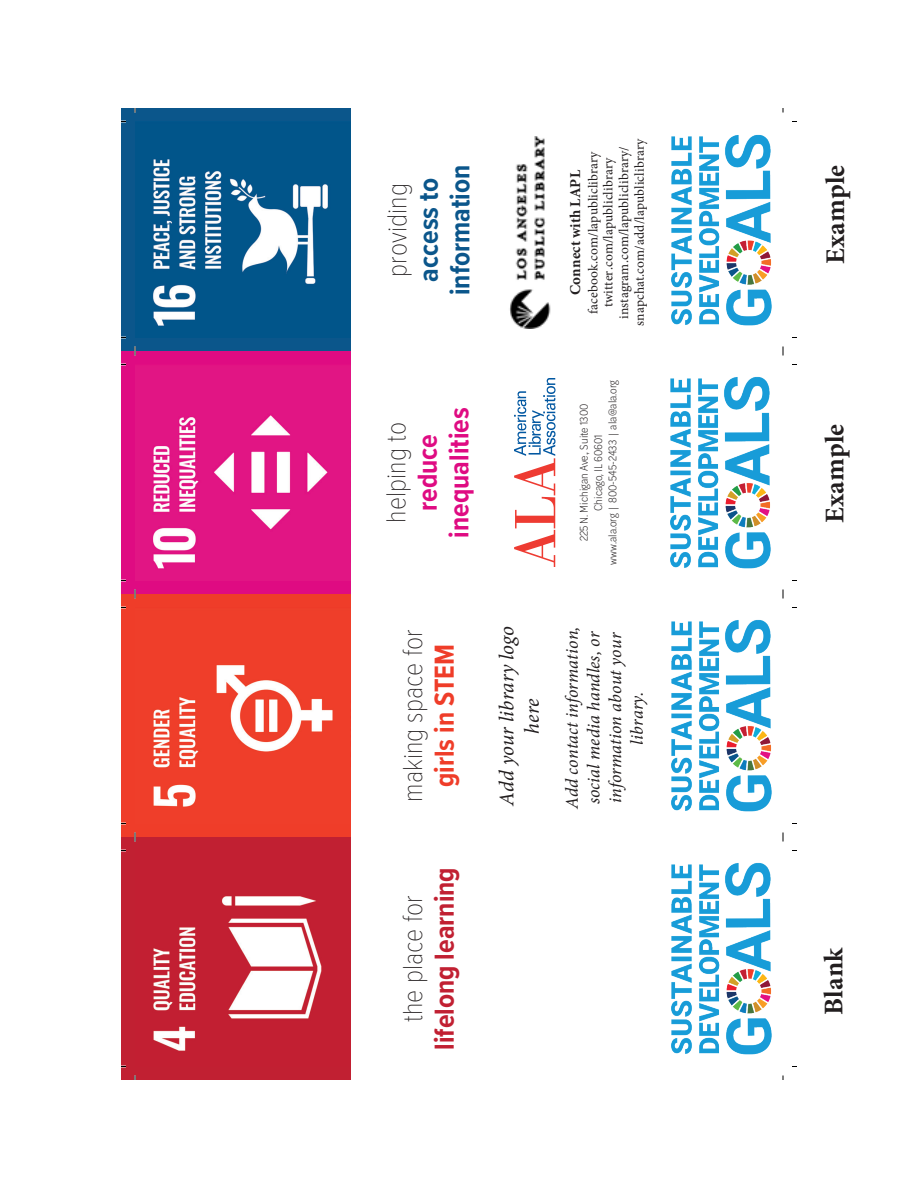
<style>
.page{position:relative;width:918px;height:1188px;background:#fff}
.page>*{position:absolute;margin:0;border:0;box-sizing:border-box;transform-origin:0 0}
.t1{font:100 28.5px "Proxima Nova Cond";color:#231f20}
.t2{font:700 28.5px/31.5px "Proxima Nova Cond";color:#0b568b;text-align:center}
.t3{font:700 28.5px/31.5px "Proxima Nova Cond";color:#df0b82;text-align:center}
.t4{font:700 28.5px "Proxima Nova Cond";color:#c12032}
.t5{font:700 28.5px "Proxima Nova Cond";color:#ef3d29}
.t6{font:700 27px "Minion Pro";letter-spacing:.005em;color:#221e1f}
.t7{font:italic 21px/25.2px "Minion Pro";letter-spacing:.005em;color:#221e1f;text-align:center}
.t8{font:italic 18px/21.6px "Minion Pro";letter-spacing:.005em;color:#221e1f;text-align:center}
.t9{font:700 15px "Minion Pro";letter-spacing:.01em;color:#231f20}
.t10{font:13.5px/15.5px "Minion Pro";letter-spacing:.01em;color:#231f20;text-align:center}
.t11{font:300 12px/14.4px "Omnes Cyrillic Nar";letter-spacing:.01em;color:#231f20;text-align:center}
</style>
<div class="page">
<div style="left:122px;top:108px;width:229px;height:243px;background:#01558a"></div>
<img style="left:153px;top:159px;width:175px;height:167px">
<img style="left:671px;top:134px;width:101px;height:192px">
<div style="left:122px;top:837px;width:229px;height:243px;background:#c12032"></div>
<img style="left:153px;top:896px;width:169px;height:155px">
<img style="left:671px;top:862px;width:101px;height:193px">
<div style="left:122px;top:351px;width:229px;height:243px;background:#e11584"></div>
<img style="left:153px;top:415px;width:175px;height:154px">
<img style="left:670px;top:376px;width:101px;height:193px">
<svg style="left:514px;top:378px;width:42px;height:189px"></svg>
<svg style="left:134px;top:346px;width:2px;height:10px"></svg>
<svg style="left:782px;top:346px;width:2px;height:10px"></svg>
<div style="left:122px;top:594px;width:229px;height:243px;background:#ef3d29"></div>
<img style="left:153px;top:665px;width:180px;height:142px">
<img style="left:671px;top:619px;width:101px;height:193px">
<svg style="left:134px;top:832px;width:2px;height:10px"></svg>
<svg style="left:134px;top:590px;width:2px;height:8px"></svg>
<svg style="left:782px;top:832px;width:2px;height:10px"></svg>
<svg style="left:782px;top:590px;width:2px;height:8px"></svg>
<img style="left:510px;top:137px;width:41px;height:192px">
<h1 class="t1" style="left:376px;top:277px;width:95px;rotate:-90deg">providing</h1>
<h1 class="t2" style="left:412px;top:295px;width:132px;rotate:-90deg">access to information</h1>
<h1 class="t3" style="left:411px;top:538px;width:132px;rotate:-90deg">reduce inequalities</h1>
<h1 class="t1" style="left:375px;top:523px;width:102px;rotate:-90deg">helping to</h1>
<p class="t10" style="left:586px;top:326px;width:189px;rotate:-90deg">facebook.com/lapubliclibrary twitter.com/lapubliclibrary instagram.com/lapubliclibrary/ snapchat.com/add/lapubliclibrary</p>
<p class="t9" style="left:565px;top:295px;width:126px;rotate:-90deg">Connect with LAPL</p>
<p class="t11" style="left:577px;top:565px;width:186px;rotate:-90deg">225 N. Michigan Ave., Suite 1300<br>Chicago, IL 60601<br>www.ala.org | 800-545-2433 | ala@ala.org</p>
<h1 class="t1" style="left:392px;top:802px;width:174px;rotate:-90deg">making space for</h1>
<h1 class="t5" style="left:423px;top:787px;width:145px;rotate:-90deg">girls in STEM</h1>
<h1 class="t4" style="left:423px;top:1050px;width:184px;rotate:-90deg">lifelong learning</h1>
<h1 class="t1" style="left:392px;top:1022px;width:128px;rotate:-90deg">the place for</h1>
<h3 class="t7" style="left:494px;top:806px;width:182px;rotate:-90deg">Add your library logo here</h3>
<h3 class="t8" style="left:561px;top:809px;width:185px;rotate:-90deg">Add contact information, social media handles, or information about your library.</h3>
<h2 class="t6" style="left:817px;top:264px;width:100px;rotate:-90deg">Example</h2>
<h2 class="t6" style="left:816px;top:523px;width:100px;rotate:-90deg">Example</h2>
<h2 class="t6" style="left:815px;top:1015px;width:69px;rotate:-90deg">Blank</h2>
</div>
